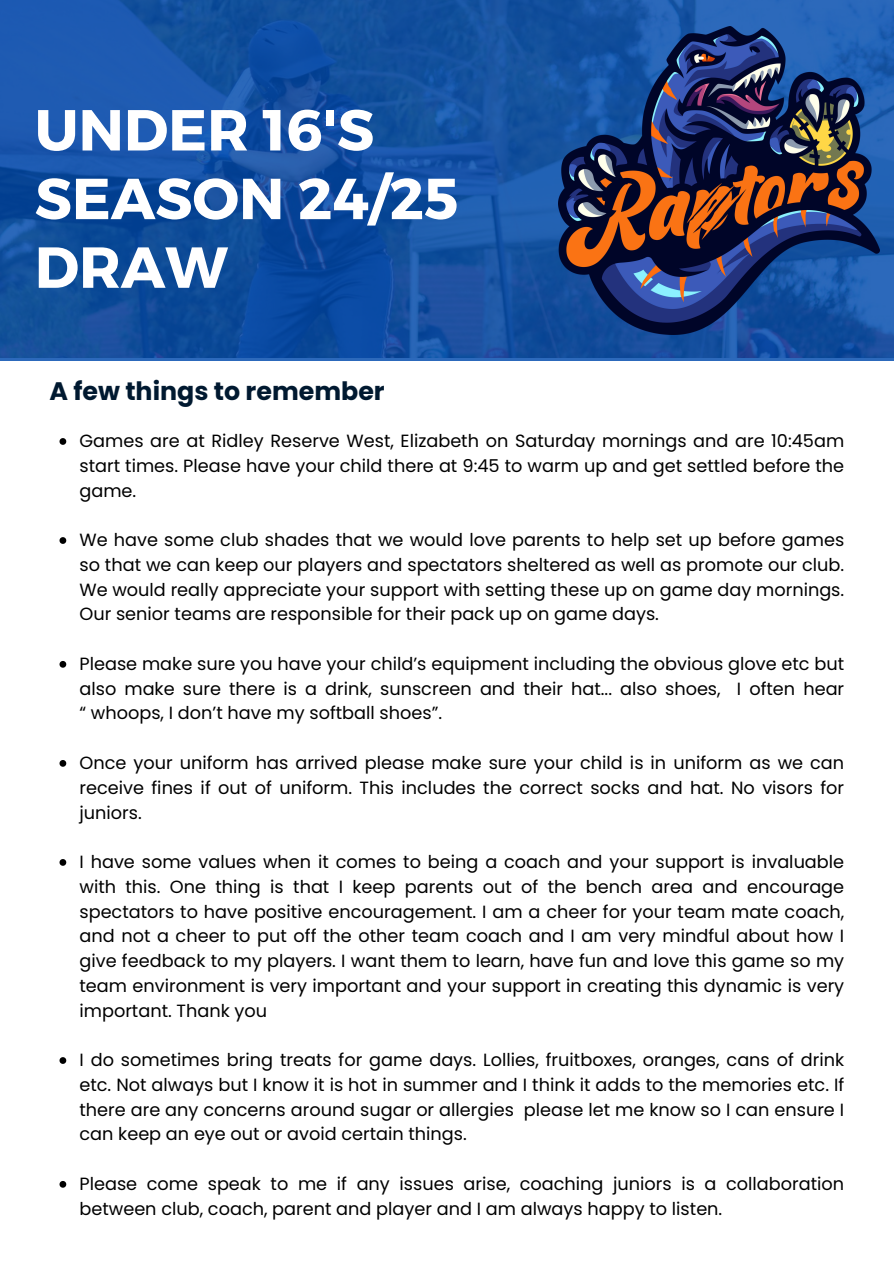
<style>
.page{position:relative;width:894px;height:1264px;background:#fff}
.page>*{position:absolute;margin:0;border:0;box-sizing:border-box;transform-origin:0 0}
.t1{font:700 57.75px/68.7px "Montserrat";color:#fff}
.t2{font:700 25.35px "Poppins";color:#001930}
.t3{font:17.7px/24.8px "Poppins";color:#000;text-align:justify}
</style>
<div class="page">
<svg style="left:0;top:0;width:893px;height:360px;background:#1451a2"></svg>
<img style="left:558px;top:27px;width:321px;height:307px">
<svg style="left:59px;top:438px;width:7px;height:7px"></svg>
<svg style="left:59px;top:537px;width:7px;height:7px"></svg>
<svg style="left:59px;top:661px;width:7px;height:6px"></svg>
<svg style="left:59px;top:760px;width:7px;height:6px"></svg>
<svg style="left:59px;top:859px;width:7px;height:6px"></svg>
<svg style="left:59px;top:1057px;width:7px;height:6px"></svg>
<svg style="left:59px;top:1181px;width:7px;height:6px"></svg>
<h1 class="t1" style="left:35px;top:93px;width:425px">UNDER 16'S<br>SEASON 24/25<br>DRAW</h1>
<p class="t2" style="left:49px;top:373px;width:337px">A few things to remember</p>
<p class="t3" style="left:79px;top:428px;width:766px">Games are at Ridley Reserve West, Elizabeth on Saturday mornings and are 10:45am start times. Please have your child there at 9:45 to warm up and get settled before the game.</p>
<p class="t3" style="left:79px;top:527px;width:766px">We have some club shades that we would love parents to help set up before games so that we can keep our players and spectators sheltered as well as promote our club.<br>We would really appreciate your support with setting these up on game day mornings.<br>Our senior teams are responsible for their pack up on game days.</p>
<p class="t3" style="left:79px;top:651px;width:766px">Please make sure you have your child’s equipment including the obvious glove etc but also make sure there is a drink, sunscreen and their hat... also shoes, I often hear “ whoops, I don’t have my softball shoes”.</p>
<p class="t3" style="left:79px;top:750px;width:766px">Once your uniform has arrived please make sure your child is in uniform as we can receive fines if out of uniform. This includes the correct socks and hat. No visors for juniors.</p>
<p class="t3" style="left:79px;top:849px;width:766px">I have some values when it comes to being a coach and your support is invaluable with this. One thing is that I keep parents out of the bench area and encourage spectators to have positive encouragement. I am a cheer for your team mate coach, and not a cheer to put off the other team coach and I am very mindful about how I give feedback to my players. I want them to learn, have fun and love this game so my team environment is very important and your support in creating this dynamic is very important. Thank you</p>
<p class="t3" style="left:79px;top:1047px;width:766px">I do sometimes bring treats for game days. Lollies, fruitboxes, oranges, cans of drink etc. Not always but I know it is hot in summer and I think it adds to the memories etc. If there are any concerns around sugar or allergies please let me know so I can ensure I can keep an eye out or avoid certain things.</p>
<p class="t3" style="left:79px;top:1171px;width:766px">Please come speak to me if any issues arise, coaching juniors is a collaboration between club, coach, parent and player and I am always happy to listen.</p>
</div>
